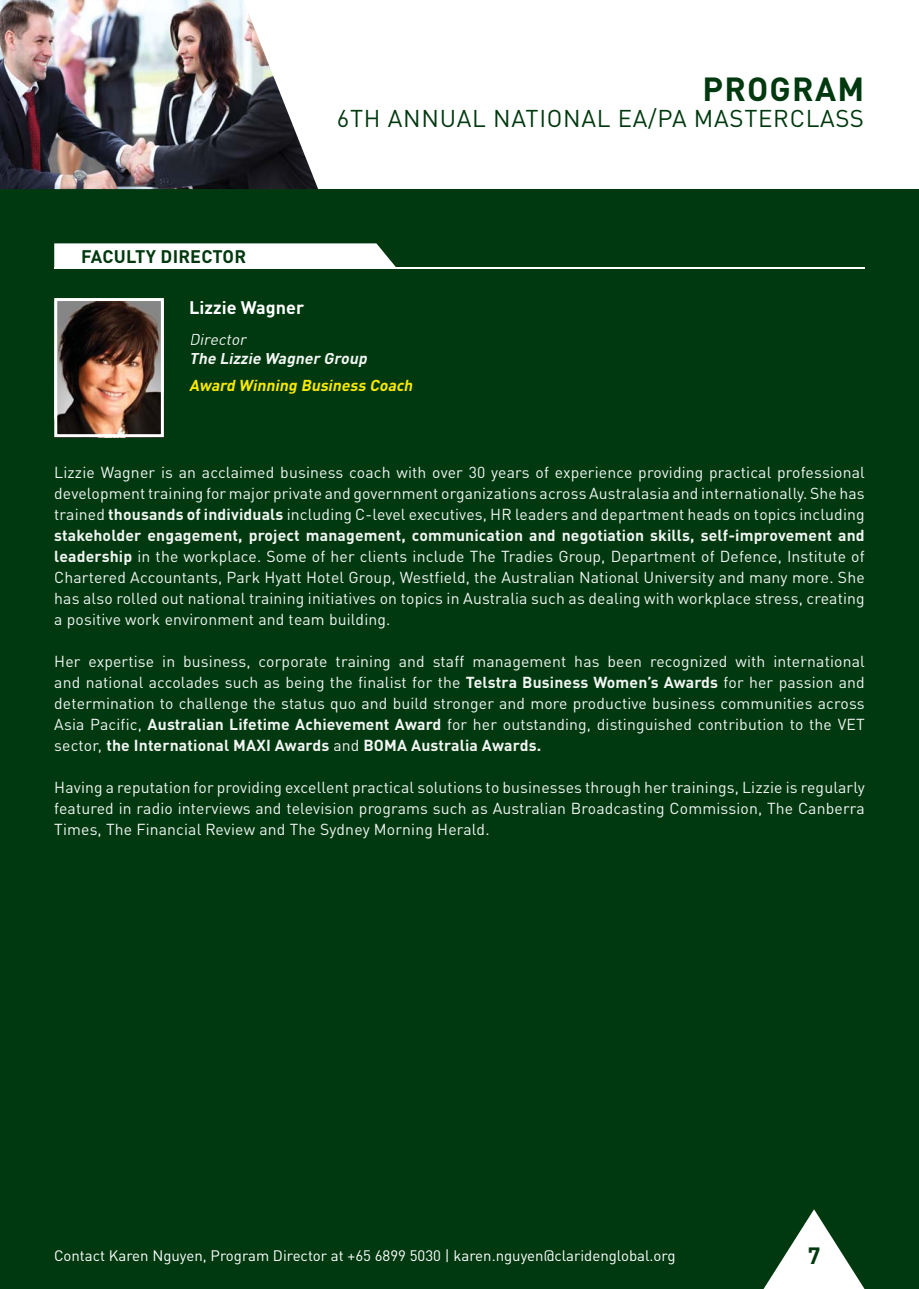
<style>
.page{position:relative;width:919px;height:1289px;background:#fff}
.page>*{position:absolute;margin:0;border:0;box-sizing:border-box;transform-origin:0 0}
.t1{font:700 33px "DIN Pro";letter-spacing:.04em;color:#00390f}
.t2{font:24px "DIN Pro";letter-spacing:.03em;color:#00390f}
.t3{font:700 23.25px "DIN Pro";color:#00390f}
.t4{font:700 18px "DIN Pro";letter-spacing:.01em;color:#00390f}
.t5{font:700 18px "DIN Pro";color:#fff}
.t6{font:15.75px/21px "DIN Pro";letter-spacing:.01em;color:#f2f5f2;text-align:justify}
.t7{font:italic 700 15.75px "DIN Pro";color:#fbe900}
.t8{font:italic 700 15.75px "DIN Pro";color:#f2f5f2}
.t9{font:italic 15.75px "DIN Pro";color:#f2f5f2}
.t10{font:15px "DIN Pro";color:#fff}
.s1{font-weight:700}
</style>
<div class="page">
<div style="left:0;top:189px;width:918px;height:1099px;background:#00390f"></div>
<svg style="left:764px;top:1209px;width:100px;height:79px"></svg>
<hr style="left:54px;top:267px;width:810px;height:2px;background:#fff">
<svg style="left:54px;top:243px;width:342px;height:24px;background:#f3f6f4"></svg>
<img style="left:0;top:0;width:318px;height:189px">
<img style="left:54px;top:298px;width:110px;height:139px">
<h1 class="t1" style="left:702px;top:78px;width:163px">PROGRAM</h1>
<h2 class="t2" style="left:337px;top:110px;width:528px">6TH ANNUAL NATIONAL EA/PA MASTERCLASS</h2>
<p class="t4" style="left:81px;top:250px;width:166px">FACULTY DIRECTOR</p>
<p class="t5" style="left:189px;top:301px;width:116px">Lizzie Wagner</p>
<p class="t9" style="left:189px;top:333px;width:61px">Director</p>
<p class="t8" style="left:189px;top:353px;width:182px">The Lizzie Wagner Group</p>
<p class="t7" style="left:189px;top:379px;width:228px">Award Winning Business Coach</p>
<p class="t6" style="left:54px;top:463px;width:812px">Lizzie Wagner is an acclaimed business coach with over 30 years of experience providing practical professional development training for major private and government organizations across Australasia and internationally. She has trained <span class="s1">thousands of individuals</span> including C-level executives, HR leaders and department heads on topics including <span class="s1">stakeholder engagement, project management, communication and negotiation skills, self-improvement and leadership</span> in the workplace. Some of her clients include The Tradies Group, Department of Defence, Institute of Chartered Accountants, Park Hyatt Hotel Group, Westfield, the Australian National University and many more. She has also rolled out national training initiatives on topics in Australia such as dealing with workplace stress, creating a positive work environment and team building.</p>
<p class="t6" style="left:54px;top:652px;width:812px">Her expertise in business, corporate training and staff management has been recognized with international and national accolades such as being the finalist for the <span class="s1">Telstra Business Women’s Awards</span> for her passion and determination to challenge the status quo and build stronger and more productive business communities across Asia Pacific, <span class="s1">Australian Lifetime Achievement Award</span> for her outstanding, distinguished contribution to the VET sector, <span class="s1">the International MAXI Awards</span> and <span class="s1">BOMA Australia Awards.</span></p>
<p class="t6" style="left:54px;top:778px;width:812px">Having a reputation for providing excellent practical solutions to businesses through her trainings, Lizzie is regularly featured in radio interviews and television programs such as Australian Broadcasting Commission, The Canberra Times, The Financial Review and The Sydney Morning Herald.</p>
<p class="t10" style="left:54px;top:1249px;width:623px">Contact Karen Nguyen, Program Director at +65 6899 5030 | karen.nguyen@claridenglobal.org</p>
<h3 class="t3" style="left:807px;top:1247px;width:14px">7</h3>
</div>
